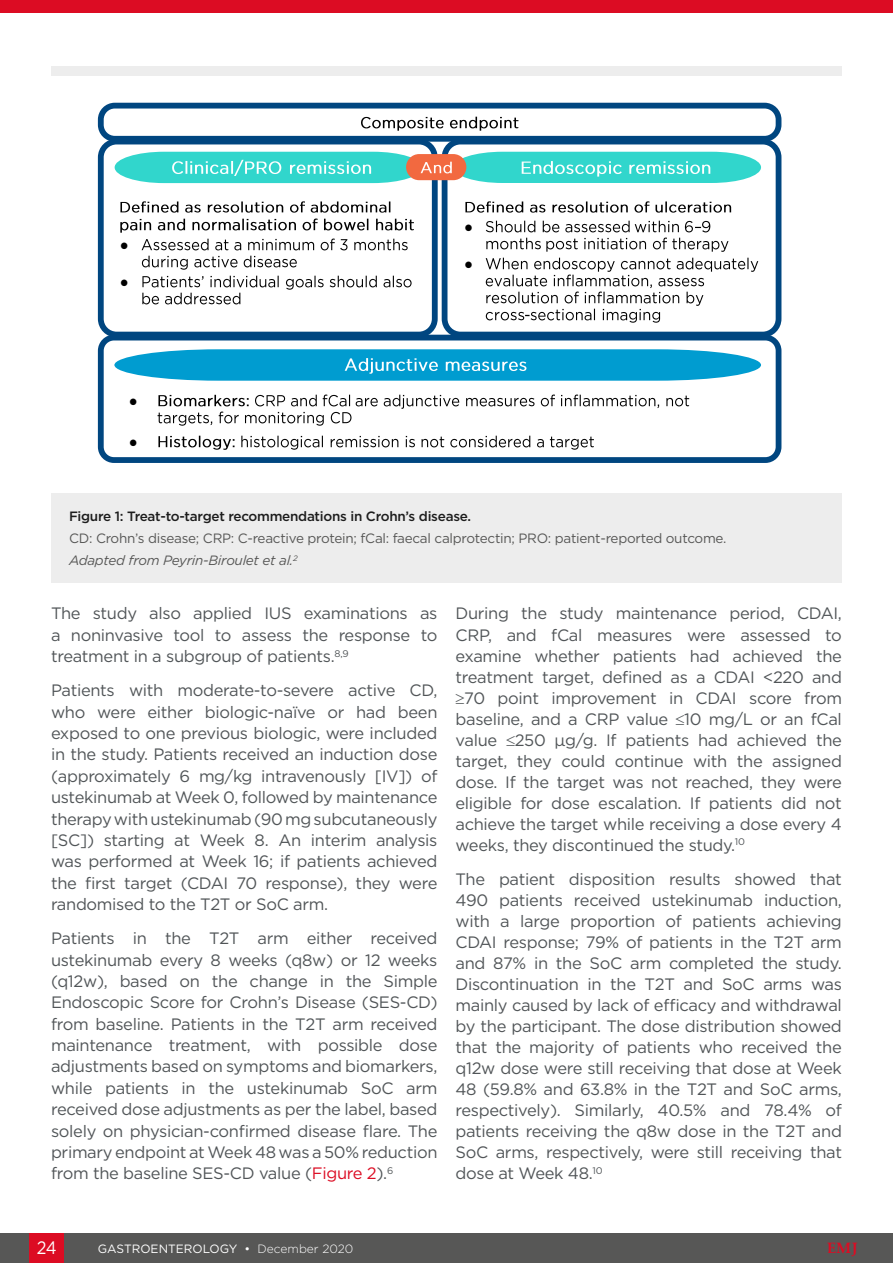
<style>
.page{position:relative;width:893px;height:1263px;background:#fff}
.page>*{position:absolute;margin:0;border:0;box-sizing:border-box;transform-origin:0 0}
.t1{font:18px "Gotham";color:#fff;scale:.9 1}
.Body_Text{font:16.5px/21px "Gotham";letter-spacing:-.02em;color:#515558;text-align:justify}
.t2{font:700 15px "Palatino Linotype";color:#dc0c23}
.t3{font:14.85px "Calibri";color:#000}
.t4{font:13.5px "Gotham";letter-spacing:-.02em;color:#575756}
.t5{font:500 13.5px "Gotham";letter-spacing:-.02em;color:#1d1d1d}
.t6{font:italic 13.5px "Gotham";letter-spacing:-.02em;color:#575756}
.t7{font:12px "Gotham";color:#fff}
.s1{color:#dc0c23}
.s2{font-weight:300}
</style>
<div class="page">
<div style="left:0;top:1233px;width:893px;height:30px;background:#575756"></div>
<div style="left:30px;top:1233px;width:34px;height:30px;background:#dc0c23"></div>
<div style="left:0;top:0;width:893px;height:13px;background:#dc0c23"></div>
<div style="left:51px;top:67px;width:791px;height:9px;background:#ededed"></div>
<div style="left:51px;top:493px;width:791px;height:90px;background:#ededed"></div>
<div style="left:98px;top:335px;width:683px;height:128px;background:#fff;border:6px solid #004680;border-radius:13px"></div>
<div style="left:98px;top:139px;width:340px;height:198px;background:#fff;border:6px solid #004680;border-radius:16px"></div>
<div style="left:442px;top:139px;width:339px;height:198px;background:#fff;border:6px solid #004680;border-radius:16px"></div>
<div style="left:98px;top:103px;width:683px;height:39px;background:#fff;border:6px solid #004680;border-radius:14px"></div>
<img style="left:361px;top:116px;width:158px;height:15px">
<img style="left:120px;top:201px;width:271px;height:12px">
<img style="left:120px;top:218px;width:294px;height:15px">
<img style="left:141px;top:238px;width:267px;height:13px">
<img style="left:141px;top:255px;width:156px;height:15px">
<img style="left:142px;top:275px;width:270px;height:15px">
<img style="left:142px;top:289px;width:107px;height:16px">
<img style="left:465px;top:201px;width:267px;height:12px">
<img style="left:486px;top:220px;width:149px;height:13px">
<img style="left:635px;top:220px;width:44px;height:13px">
<img style="left:684px;top:220px;width:9px;height:13px">
<img style="left:695px;top:226px;width:7px;height:3px">
<img style="left:702px;top:220px;width:9px;height:13px">
<img style="left:486px;top:237px;width:55px;height:13px">
<img style="left:546px;top:238px;width:32px;height:14px">
<img style="left:584px;top:237px;width:145px;height:15px">
<img style="left:486px;top:257px;width:273px;height:15px">
<img style="left:486px;top:274px;width:219px;height:14px">
<img style="left:486px;top:291px;width:218px;height:15px">
<img style="left:486px;top:305px;width:38px;height:16px">
<img style="left:524px;top:305px;width:6px;height:14px">
<img style="left:530px;top:305px;width:138px;height:18px">
<svg style="left:115px;top:152px;width:307px;height:31px;background:#46dad1"></svg>
<img style="left:158px;top:394px;width:91px;height:13px">
<img style="left:255px;top:394px;width:62px;height:13px">
<img style="left:322px;top:394px;width:34px;height:13px">
<img style="left:356px;top:394px;width:334px;height:15px">
<img style="left:157px;top:408px;width:203px;height:18px">
<img style="left:158px;top:435px;width:77px;height:15px">
<img style="left:241px;top:435px;width:353px;height:15px">
<img style="left:172px;top:157px;width:209px;height:21px">
<svg style="left:453px;top:152px;width:308px;height:31px;background:#47dad1"></svg>
<img style="left:520px;top:157px;width:200px;height:21px">
<div style="left:406px;top:154px;width:60px;height:26px;background:#f26940;border-radius:13px"></div>
<img style="left:420px;top:158px;width:43px;height:16px">
<svg style="left:114px;top:349px;width:647px;height:32px;background:#1ba6d5"></svg>
<img style="left:344px;top:355px;width:193px;height:20px">
<p class="t3" style="left:120px;top:235px;width:10px">●</p>
<p class="t3" style="left:120px;top:271px;width:10px">●</p>
<p class="t3" style="left:129px;top:390px;width:10px">●</p>
<p class="t3" style="left:129px;top:432px;width:10px">●</p>
<p class="t3" style="left:464px;top:217px;width:10px">●</p>
<p class="t3" style="left:464px;top:254px;width:10px">●</p>
<p class="t5" style="left:69px;top:507px;width:404px">Figure 1: Treat-to-target recommendations in Crohn’s disease.</p>
<p class="t4" style="left:69px;top:530px;width:659px">CD: Crohn’s disease; CRP: C-reactive protein; fCal: faecal calprotectin; PRO: patient-reported outcome.</p>
<p class="t6" style="left:69px;top:552px;width:230px">Adapted from Peyrin-Biroulet et al.<sup>2</sup></p>
<p class="Body_Text" style="left:51px;top:603px;width:388px">The study also applied IUS examinations as a noninvasive tool to assess the response to treatment in a subgroup of patients.<sup>8,9</sup></p>
<p class="Body_Text" style="left:51px;top:679px;width:388px">Patients with moderate-to-severe active CD, who were either biologic-naïve or had been exposed to one previous biologic, were included in the study. Patients received an induction dose (approximately 6 mg/kg intravenously [IV]) of ustekinumab at Week 0, followed by maintenance therapy with ustekinumab (90 mg subcutaneously [SC]) starting at Week 8. An interim analysis was performed at Week 16; if patients achieved the first target (CDAI 70 response), they were randomised to the T2T or SoC arm.</p>
<p class="Body_Text" style="left:51px;top:927px;width:388px">Patients in the T2T arm either received ustekinumab every 8 weeks (q8w) or 12 weeks (q12w), based on the change in the Simple Endoscopic Score for Crohn’s Disease (SES-CD) from baseline. Patients in the T2T arm received maintenance treatment, with possible dose adjustments based on symptoms and biomarkers, while patients in the ustekinumab SoC arm received dose adjustments as per the label, based solely on physician-confirmed disease flare. The primary endpoint at Week 48 was a 50% reduction from the baseline SES-CD value (<span class="s1">Figure 2</span>).<sup>6</sup></p>
<p class="Body_Text" style="left:455px;top:603px;width:388px">During the study maintenance period, CDAI, CRP, and fCal measures were assessed to examine whether patients had achieved the treatment target, defined as a CDAI &lt;220 and ≥70 point improvement in CDAI score from baseline, and a CRP value ≤10 mg/L or an fCal value ≤250 μg/g. If patients had achieved the target, they could continue with the assigned dose. If the target was not reached, they were eligible for dose escalation. If patients did not achieve the target while receiving a dose every 4 weeks, they discontinued the study.<sup>10</sup></p>
<p class="Body_Text" style="left:455px;top:868px;width:388px">The patient disposition results showed that 490 patients received ustekinumab induction, with a large proportion of patients achieving CDAI response; 79% of patients in the T2T arm and 87% in the SoC arm completed the study.<br>Discontinuation in the T2T and SoC arms was mainly caused by lack of efficacy and withdrawal by the participant. The dose distribution showed that the majority of patients who received the q12w dose were still receiving that dose at Week 48 (59.8% and 63.8% in the T2T and SoC arms, respectively). Similarly, 40.5% and 78.4% of patients receiving the q8w dose in the T2T and SoC arms, respectively, were still receiving that dose at Week 48.<sup>10</sup></p>
<p class="t1" style="left:37px;top:1236px;width:24px">24</p>
<p class="t7" style="left:98px;top:1241px;width:257px">GASTROENTEROLOGY • <span class="s2">December 2020</span></p>
<p class="t2" style="left:827px;top:1238px;width:32px">EMJ</p>
</div>
